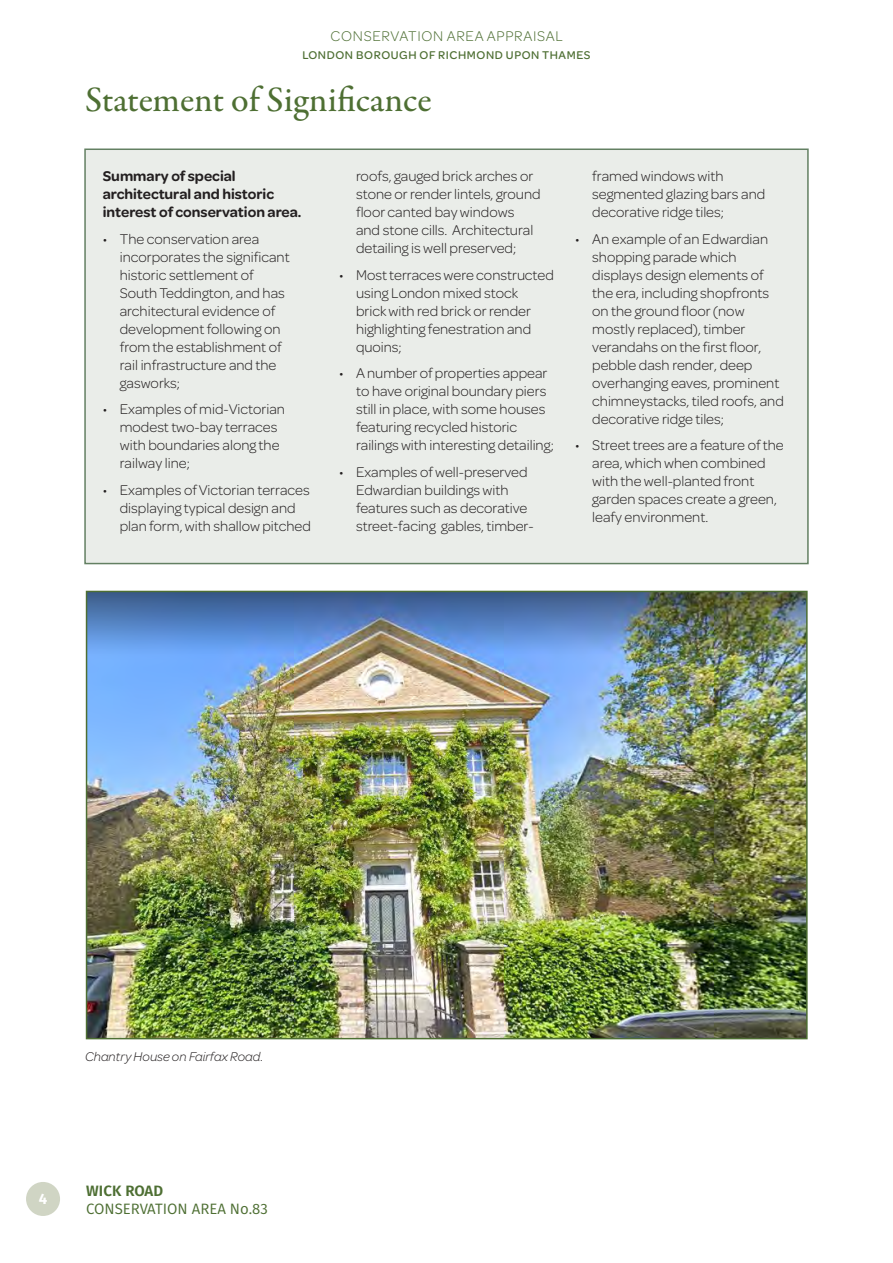
<style>
.page{position:relative;width:893px;height:1263px;background:#fff}
.page>*{position:absolute;margin:0;border:0;box-sizing:border-box;transform-origin:0 0}
.t1{font:500 36px "Garamond Premr Pro";color:#4e6f33}
.t2{font:300 15px/18px "Omnes";color:#231f20}
.t3{font:600 15px/18px "Omnes";color:#231f20}
.t4{font:300 15px "Omnes";letter-spacing:.05em;color:#4e6f33}
.t5{font:15px "Fira Sans";color:#4e6f33}
.t6{font:600 15px "Fira Sans";letter-spacing:.01em;color:#4e6f33}
.t7{font:700 15px "Fira Sans";color:#fff}
.t8{font:italic 300 13.5px "Omnes";color:#231f20}
.t9{font:500 12px "Omnes";letter-spacing:.05em;color:#4e6f33}
</style>
<div class="page">
<div style="left:26px;top:1182px;width:34px;height:34px;background:#d0d5c4;border-radius:50%"></div>
<div style="left:85px;top:149px;width:723px;height:414px;background:#eaede9"></div>
<div style="left:84px;top:148px;width:725px;height:416px;border:2px solid #638062"></div>
<img style="left:89px;top:594px;width:716px;height:442px">
<div style="left:86px;top:591px;width:722px;height:448px;border:2px solid #4e6f33"></div>
<p class="t4" style="left:330px;top:26px;width:234px">CONSERVATION AREA APPRAISAL</p>
<p class="t9" style="left:302px;top:46px;width:290px">LONDON BOROUGH OF RICHMOND UPON THAMES</p>
<h1 class="t1" style="left:85px;top:78px;width:348px">Statement of Significance</h1>
<p class="t3" style="left:103px;top:166px;width:200px">Summary of special architectural and historic interest of conservation area.</p>
<p class="t2" style="left:120px;top:229px;width:171px;text-indent:-17px">• The conservation area incorporates the significant historic settlement of<br>South Teddington, and has architectural evidence of development following on from the establishment of rail infrastructure and the gasworks;</p>
<p class="t2" style="left:120px;top:399px;width:167px;text-indent:-17px">• Examples of mid-Victorian modest two-bay terraces with boundaries along the railway line;</p>
<p class="t2" style="left:120px;top:480px;width:193px;text-indent:-17px">• Examples of Victorian terraces displaying typical design and plan form, with shallow pitched</p>
<p class="t2" style="left:356px;top:166px;width:186px">roofs, gauged brick arches or stone or render lintels, ground floor canted bay windows and stone cills. Architectural detailing is well preserved;</p>
<p class="t2" style="left:356px;top:265px;width:199px;text-indent:-17px">• Most terraces were constructed using London mixed stock<br>brick with red brick or render highlighting fenestration and quoins;</p>
<p class="t2" style="left:356px;top:363px;width:199px;text-indent:-17px">• A number of properties appear to have original boundary piers still in place, with some houses featuring recycled historic railings with interesting detailing;</p>
<p class="t2" style="left:356px;top:462px;width:179px;text-indent:-17px">• Examples of well-preserved<br>Edwardian buildings with features such as decorative street-facing gables, timber-</p>
<p class="t2" style="left:592px;top:166px;width:175px">framed windows with segmented glazing bars and decorative ridge tiles;</p>
<p class="t2" style="left:592px;top:229px;width:193px;text-indent:-17px">• An example of an Edwardian shopping parade which displays design elements of the era, including shopfronts on the ground floor (now mostly replaced), timber verandahs on the first floor, pebble dash render, deep overhanging eaves, prominent chimneystacks, tiled roofs, and decorative ridge tiles;</p>
<p class="t2" style="left:592px;top:435px;width:193px;text-indent:-17px">• Street trees are a feature of the area, which when combined with the well-planted front garden spaces create a green, leafy environment.</p>
<p class="t8" style="left:85px;top:1047px;width:180px">Chantry House on Fairfax Road.</p>
<p class="t7" style="left:39px;top:1188px;width:10px">4</p>
<p class="t6" style="left:86px;top:1180px;width:79px">WICK ROAD</p>
<p class="t5" style="left:86px;top:1198px;width:183px">CONSERVATION AREA No.83</p>
</div>
